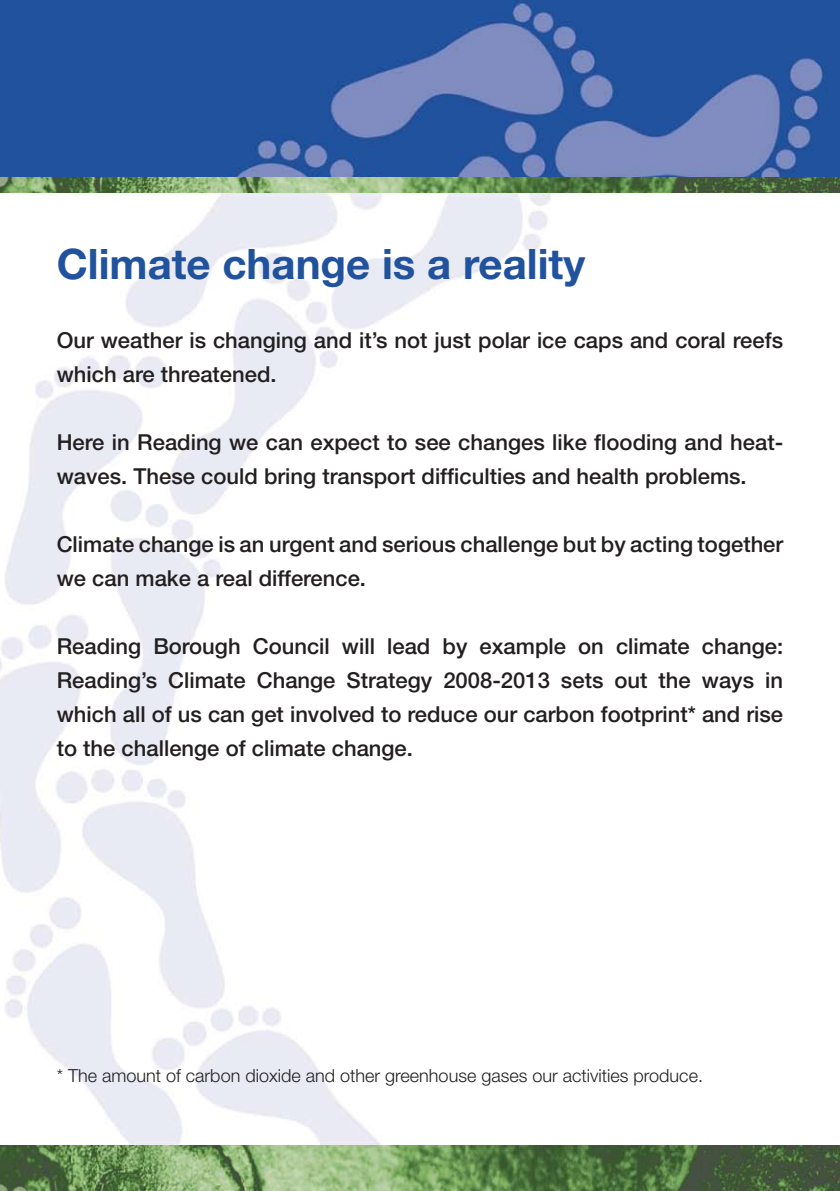
<style>
.page{position:relative;width:840px;height:1191px;background:#fff}
.page>*{position:absolute;margin:0;border:0;box-sizing:border-box;transform-origin:0 0}
.t1{font:700 42px "Helvetica Neue";color:#20529d}
.t2{font:500 22px/34px "Helvetica Neue";color:#231f20}
.t3{font:300 18px "Helvetica Neue";color:#231f20}
</style>
<div class="page">
<img style="left:0;top:0;width:839px;height:1145px">
<img style="left:0;top:1145px;width:839px;height:46px">
<img style="left:0;top:178px;width:839px;height:15px">
<h1 class="t1" style="left:57px;top:238px;width:529px">Climate change is a reality</h1>
<p class="t2" style="left:57px;top:323px;width:727px">Our weather is changing and it’s not just polar ice caps and coral reefs which are threatened.</p>
<p class="t2" style="left:57px;top:425px;width:727px">Here in Reading we can expect to see changes like flooding and heat&shy;waves. These could bring transport difficulties and health problems.</p>
<p class="t2" style="left:57px;top:527px;width:727px">Climate change is an urgent and serious challenge but by acting together we can make a real difference.</p>
<p class="t2" style="left:57px;top:629px;width:727px;text-align:justify">Reading Borough Council will lead by example on climate change:<br>Reading’s Climate Change Strategy 2008-2013 sets out the ways in which all of us can get involved to reduce our carbon footprint* and rise to the challenge of climate change.</p>
<p class="t3" style="left:57px;top:1065px;width:647px">* The amount of carbon dioxide and other greenhouse gases our activities produce.</p>
</div>
